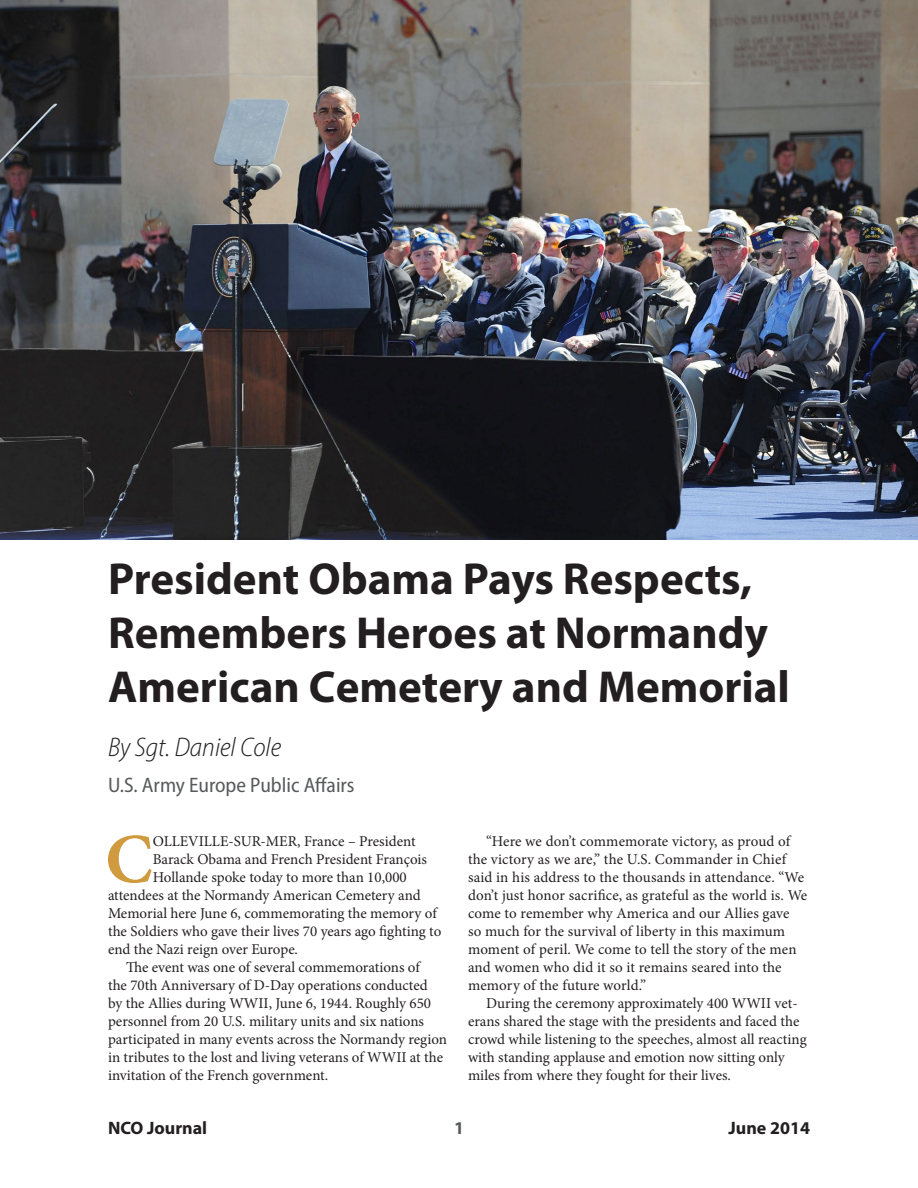
<style>
.page{position:relative;width:918px;height:1188px;background:#fff}
.page>*{position:absolute;margin:0;border:0;box-sizing:border-box;transform-origin:0 0}
.t1{font:700 70.35px "Minion Pro";color:#d09a3f}
.t2{font:700 45px/54px "Myriad Pro";color:#231f20}
.t3{font:italic 300 semi-condensed 27px "Myriad Pro";color:#231f20}
.t4{font:semi-condensed 21px "Myriad Pro";color:#58595b}
.t5{font:700 18px "Myriad Pro";color:#231f20}
.t6{font:700 18px "Myriad Pro";color:#58595b}
.t7{font:15px/18px "Minion Pro";color:#231f20}
</style>
<div class="page">
<img style="left:0;top:0;width:918px;height:540px">
<h2 class="t2" style="left:108px;top:550px;width:684px">President Obama Pays Respects,<br>Remembers Heroes at Normandy<br>American Cemetery and Memorial</h2>
<h3 class="t3" style="left:108px;top:731px;width:175px">By Sgt. Daniel Cole</h3>
<h3 class="t4" style="left:108px;top:772px;width:248px">U.S. Army Europe Public Affairs</h3>
<h1 class="t1" style="left:105px;top:810px;width:49px">C</h1>
<p class="t7" style="left:153px;top:832px;width:264px">OLLEVILLE-SUR-MER, France – President</p>
<p class="t7" style="left:468px;top:832px;width:341px;text-indent:18px">“Here we don’t commemorate victory, as proud of the victory as we are,” the U.S. Commander in Chief said in his address to the thousands in attendance. “We don’t just honor sacrifice, as grateful as the world is. We come to remember why America and our Allies gave<br>so much for the survival of liberty in this maximum moment of peril. We come to tell the story of the men and women who did it so it remains seared into the memory of the future world.”</p>
<p class="t7" style="left:468px;top:994px;width:340px;text-indent:18px">During the ceremony approximately 400 WWII vet&shy;erans shared the stage with the presidents and faced the crowd while listening to the speeches, almost all reacting with standing applause and emotion now sitting only miles from where they fought for their lives.</p>
<p class="t7" style="left:153px;top:850px;width:276px">Barack Obama and French President François</p>
<p class="t7" style="left:153px;top:868px;width:256px">Hollande spoke today to more than 10,000</p>
<p class="t7" style="left:108px;top:886px;width:314px">attendees at the Normandy American Cemetery and</p>
<p class="t7" style="left:108px;top:904px;width:330px">Memorial here June 6, commemorating the memory of</p>
<p class="t7" style="left:108px;top:922px;width:335px">the Soldiers who gave their lives 70 years ago fighting to</p>
<p class="t7" style="left:108px;top:940px;width:192px">end the Nazi reign over Europe.</p>
<p class="t7" style="left:126px;top:958px;width:295px">The event was one of several commemorations of</p>
<p class="t7" style="left:108px;top:976px;width:321px">the 70th Anniversary of D-Day operations conducted</p>
<p class="t7" style="left:108px;top:994px;width:325px">by the Allies during WWII, June 6, 1944. Roughly 650</p>
<p class="t7" style="left:108px;top:1012px;width:318px">personnel from 20 U.S. military units and six nations</p>
<p class="t7" style="left:108px;top:1030px;width:341px">participated in many events across the Normandy region</p>
<p class="t7" style="left:108px;top:1048px;width:337px">in tributes to the lost and living veterans of WWII at the</p>
<p class="t7" style="left:108px;top:1066px;width:222px">invitation of the French government.</p>
<p class="t5" style="left:108px;top:1116px;width:101px">NCO Journal</p>
<p class="t6" style="left:454px;top:1116px;width:11px">1</p>
<p class="t5" style="left:728px;top:1116px;width:83px">June 2014</p>
</div>
